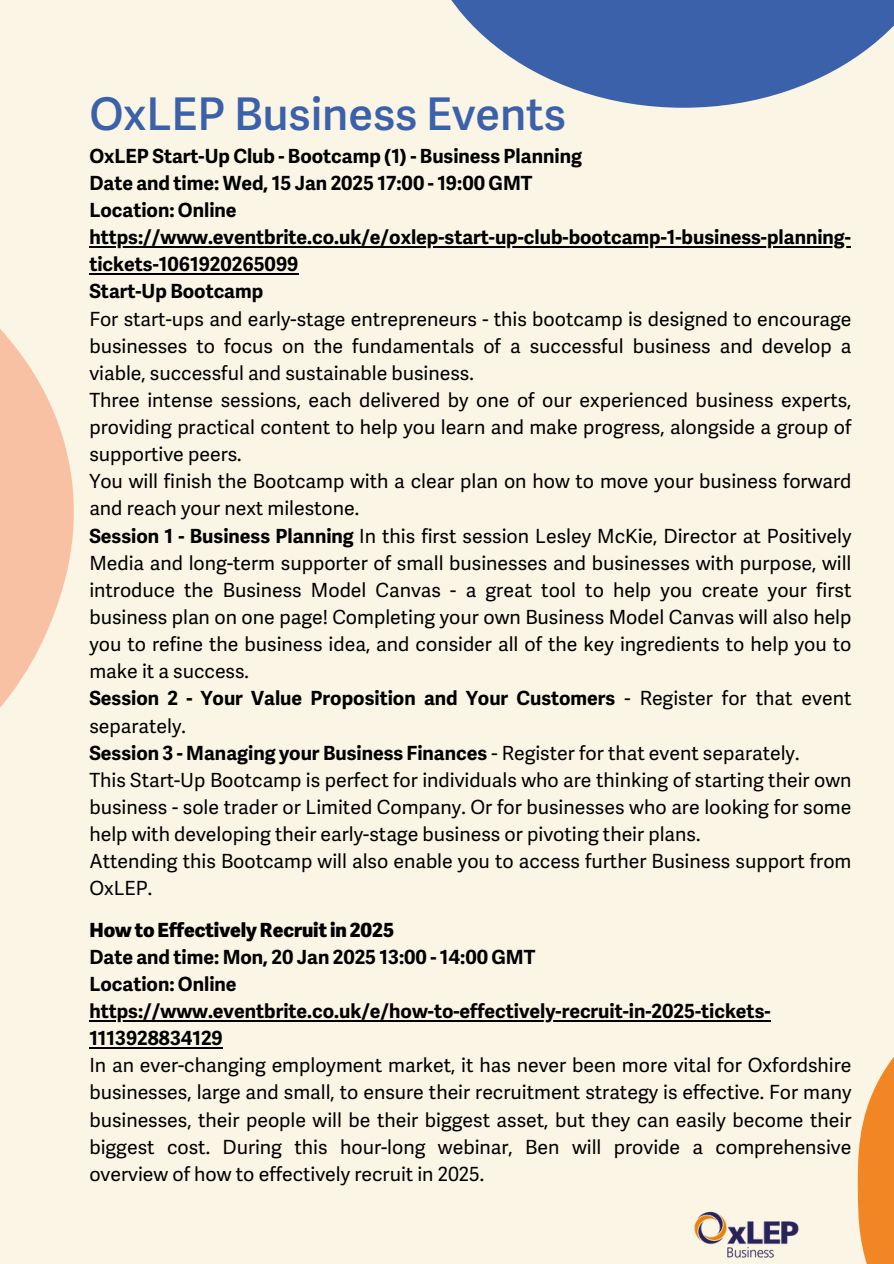
<style>
.page{position:relative;width:894px;height:1264px;background:#fff}
.page>*{position:absolute;margin:0;border:0;box-sizing:border-box;transform-origin:0 0}
.t1{font:600 45px "Adelle Sans EXT";color:#3b61aa}
.t2{font:19.5px/27.2px "Adelle Sans EXT";color:#000;text-align:justify}
.t3{font:700 19.5px/27.2px "Adelle Sans EXT";color:#000}
.t4{font:800 19.5px "Adelle Sans EXT";color:#000}
.s1{font-weight:700}
.s2{font-weight:400}
</style>
<div class="page">
<div style="left:0;top:0;width:893px;height:1263px;background:#fbf5e5"></div>
<svg style="left:857px;top:1058px;width:36px;height:205px"></svg>
<svg style="left:451px;top:0;width:442px;height:108px;fill:#3b61aa"></svg>
<svg style="left:0;top:247px;width:207px;height:461px"></svg>
<img style="left:694px;top:1211px;width:105px;height:47px">
<hr style="left:89px;top:246px;width:761px;height:1px;background:#000">
<hr style="left:89px;top:273px;width:209px;height:2px;background:#000">
<hr style="left:89px;top:1019px;width:681px;height:2px;background:#000">
<hr style="left:89px;top:1046px;width:134px;height:2px;background:#000">
<p class="t1" style="left:89px;top:76px;width:478px">OxLEP Business Events</p>
<h1 class="t3" style="left:89px;top:140px;width:494px">OxLEP Start-Up Club - Bootcamp (1) - Business Planning</h1>
<p class="t3" style="left:89px;top:167px;width:444px">Date and time: Wed, 15 Jan 2025 17:00 - 19:00 GMT</p>
<p class="t3" style="left:89px;top:194px;width:149px">Location: Online</p>
<p class="t3" style="left:89px;top:222px;width:762px">https://www.eventbrite.co.uk/e/oxlep-start-up-club-bootcamp-1-business-planning&shy;tickets-1061920265099</p>
<p class="t3" style="left:89px;top:276px;width:175px">Start-Up Bootcamp</p>
<p class="t2" style="left:89px;top:303px;width:763px">For start-ups and early-stage entrepreneurs - this bootcamp is designed to encourage businesses to focus on the fundamentals of a successful business and develop a viable, successful and sustainable business.</p>
<p class="t2" style="left:89px;top:384px;width:763px">Three intense sessions, each delivered by one of our experienced business experts, providing practical content to help you learn and make progress, alongside a group of supportive peers.</p>
<p class="t2" style="left:89px;top:466px;width:763px">You will finish the Bootcamp with a clear plan on how to move your business forward and reach your next milestone.</p>
<p class="t2" style="left:89px;top:520px;width:763px"><span class="s1">Session 1 - Business Planning</span> In this first session Lesley McKie, Director at Positively Media and long-term supporter of small businesses and businesses with purpose, will introduce the Business Model Canvas - a great tool to help you create your first business plan on one page! Completing your own Business Model Canvas will also help you to refine the business idea, and consider all of the key ingredients to help you to make it a success.</p>
<p class="t3" style="left:89px;top:683px;width:763px">Session 2 - Your Value Proposition and Your Customers <span class="s2">- Register for that event separately.</span></p>
<p class="t3" style="left:89px;top:737px;width:711px">Session 3 - Managing your Business Finances <span class="s2">- Register for that event separately.</span></p>
<p class="t2" style="left:89px;top:764px;width:763px">This Start-Up Bootcamp is perfect for individuals who are thinking of starting their own business - sole trader or Limited Company. Or for businesses who are looking for some help with developing their early-stage business or pivoting their plans.</p>
<p class="t2" style="left:89px;top:845px;width:763px">Attending this Bootcamp will also enable you to access further Business support from<br>OxLEP.</p>
<p class="t4" style="left:89px;top:913px;width:306px">How to EffectivelyRecruit in 2025</p>
<p class="t3" style="left:89px;top:941px;width:447px">Date and time: Mon, 20 Jan 2025 13:00 - 14:00 GMT</p>
<p class="t3" style="left:89px;top:968px;width:149px">Location: Online</p>
<p class="t3" style="left:89px;top:995px;width:682px">https://www.eventbrite.co.uk/e/how-to-effectively-recruit-in-2025-tickets-<br>1113928834129</p>
<p class="t2" style="left:89px;top:1049px;width:763px">In an ever-changing employment market, it has never been more vital for Oxfordshire businesses, large and small, to ensure their recruitment strategy is effective. For many businesses, their people will be their biggest asset, but they can easily become their biggest cost. During this hour-long webinar, Ben will provide a comprehensive overview of how to effectively recruit in 2025.</p>
</div>
